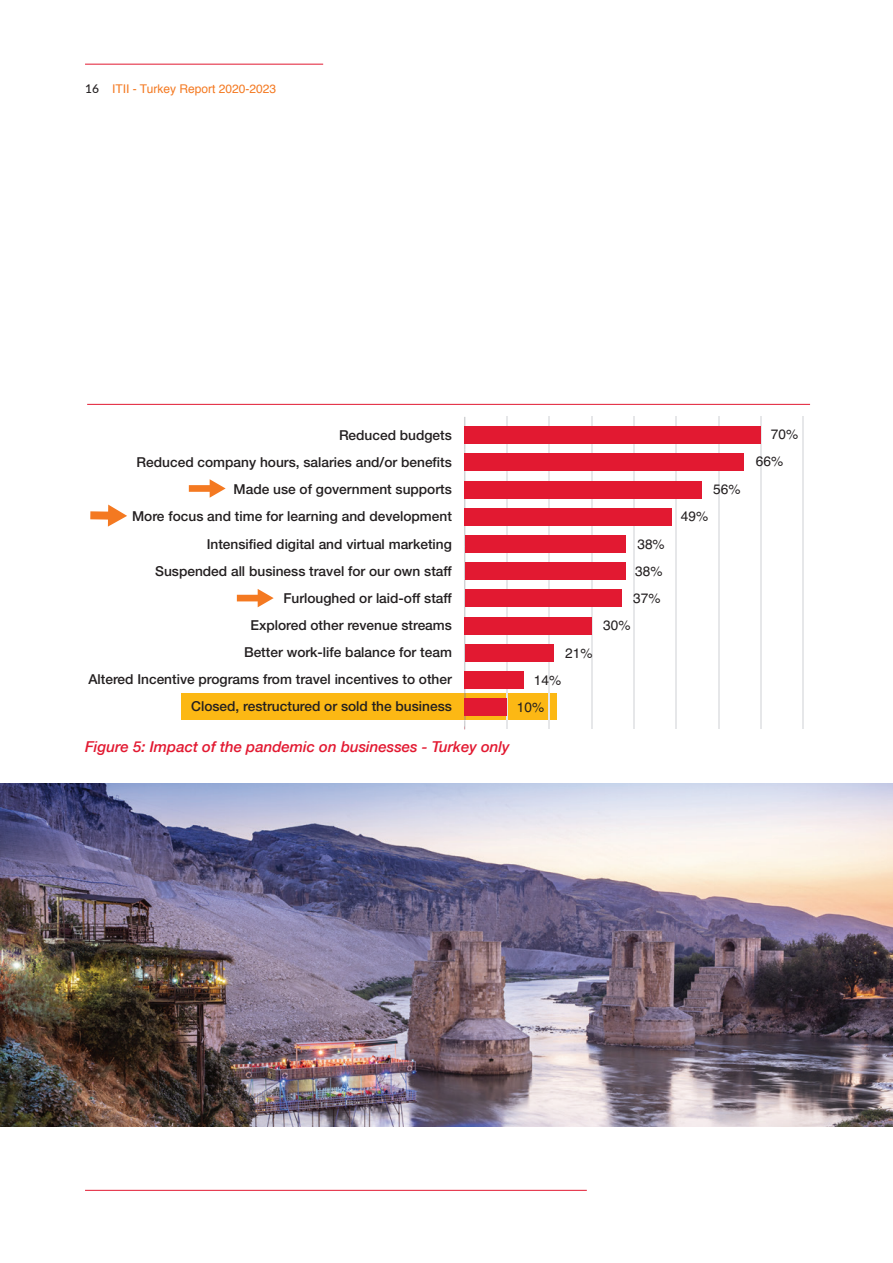
<style>
.page{position:relative;width:893px;height:1263px;background:#fff}
.page>*{position:absolute;margin:0;border:0;box-sizing:border-box;transform-origin:0 0}
.t1{font:italic 500 15px "Helvetica Neue";color:#e21931}
.t2{font:500 13.65px/27.2px "Helvetica Neue";color:#231f20;text-align:right}
.t3{font:13.65px/27.3px "Helvetica";color:#231f20}
.t4{font:12px "Helvetica";color:#f47921}
.s1{font-family:"Lato";font-weight:500;color:#231f20}
</style>
<div class="page">
<hr style="left:85px;top:64px;width:238px;height:1px;background:#e21931">
<hr style="left:85px;top:1190px;width:502px;height:1px;background:#e21931">
<div style="left:181px;top:694px;width:376px;height:26px;background:#fcb814"></div>
<hr style="left:464px;top:417px;width:1px;height:277px;background:#d1d2d4">
<svg style="left:464px;top:694px;width:9px;height:35px"></svg>
<hr style="left:506px;top:416px;width:2px;height:313px;background:#e6e7e9">
<hr style="left:549px;top:416px;width:1px;height:313px;background:#e6e7e9">
<hr style="left:591px;top:416px;width:1px;height:313px;background:#e6e7e9">
<hr style="left:633px;top:416px;width:2px;height:313px;background:#e6e7e9">
<hr style="left:676px;top:416px;width:1px;height:313px;background:#e6e7e9">
<hr style="left:718px;top:416px;width:1px;height:313px;background:#e6e7e9">
<hr style="left:760px;top:416px;width:2px;height:313px;background:#e6e7e9">
<hr style="left:803px;top:416px;width:1px;height:313px;background:#e6e7e9">
<div style="left:465px;top:426px;width:296px;height:18px;background:#e21931"></div>
<div style="left:465px;top:454px;width:279px;height:17px;background:#e21931"></div>
<div style="left:465px;top:481px;width:237px;height:17px;background:#e21931"></div>
<div style="left:465px;top:508px;width:207px;height:17px;background:#e21931"></div>
<div style="left:465px;top:535px;width:161px;height:18px;background:#e21931"></div>
<div style="left:465px;top:563px;width:161px;height:17px;background:#e21931"></div>
<div style="left:465px;top:590px;width:156px;height:17px;background:#e21931"></div>
<div style="left:465px;top:617px;width:127px;height:17px;background:#e21931"></div>
<div style="left:465px;top:644px;width:89px;height:17px;background:#e21931"></div>
<div style="left:465px;top:672px;width:59px;height:17px;background:#e21931"></div>
<div style="left:465px;top:699px;width:42px;height:17px;background:#e21931"></div>
<svg style="left:237px;top:589px;width:37px;height:18px"></svg>
<svg style="left:189px;top:479px;width:37px;height:19px"></svg>
<svg style="left:90px;top:505px;width:37px;height:22px"></svg>
<hr style="left:87px;top:404px;width:723px;height:1px;background:#e21931">
<img style="left:0;top:783px;width:893px;height:344px">
<p class="t4" style="left:85px;top:79px;width:193px"><span class="s1">16</span> ITII - Turkey Report 2020-2023</p>
<p class="t2" style="left:88px;top:421px;width:365px">Reduced budgets<br>Reduced company hours, salaries and/or benefits<br>Made use of government supports<br>More focus and time for learning and development Intensified digital and virtual marketing<br>Suspended all business travel for our own staff Furloughed or laid-off staff<br>Explored other revenue streams<br>Better work-life balance for team<br>Altered Incentive programs from travel incentives to other Closed, restructured or sold the business</p>
<p class="t3" style="left:756px;top:422px;width:44px;line-height:26.7px;text-indent:15px">70%<br>66%</p>
<p class="t3" style="left:713px;top:476px;width:29px">56%</p>
<p class="t3" style="left:681px;top:503px;width:29px">49%</p>
<p class="t3" style="left:633px;top:531px;width:33px;text-align:center">38%<br>38%<br>37%</p>
<p class="t3" style="left:603px;top:612px;width:29px">30%</p>
<p class="t3" style="left:565px;top:640px;width:29px">21%</p>
<p class="t3" style="left:517px;top:666px;width:46px;text-indent:17px">14%<br>10%</p>
<p class="t1" style="left:85px;top:733px;width:426px">Figure 5: Impact of the pandemic on businesses - Turkey only</p>
</div>
